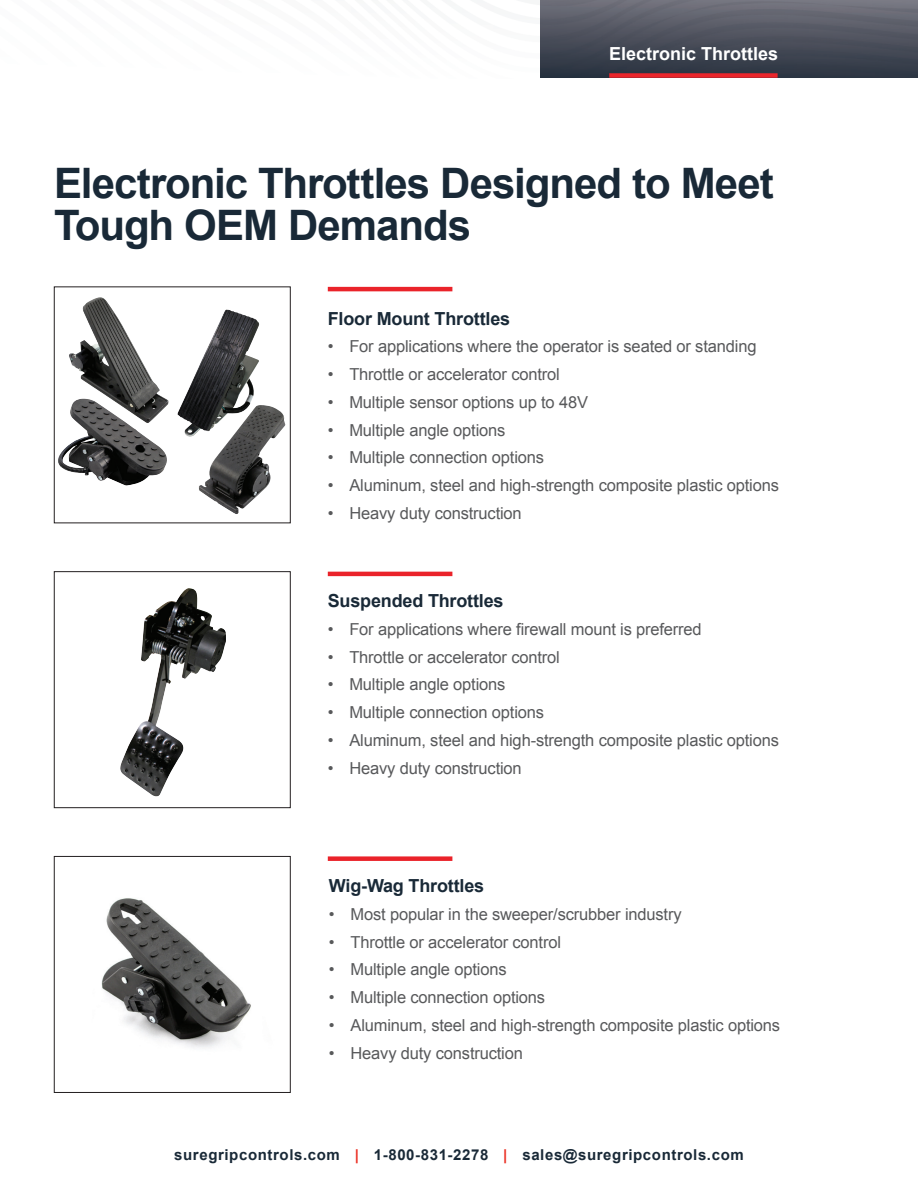
<style>
.page{position:relative;width:918px;height:1188px;background:#fff}
.page>*{position:absolute;margin:0;border:0;box-sizing:border-box;transform-origin:0 0}
.t1{font:700 42px/42px "Arial";letter-spacing:-.025em;color:#192937}
.t2{font:700 18px "Arial";letter-spacing:-.01em;color:#192937}
.t3{font:700 18px "Arial";color:#fff}
.t4{font:16.5px "Arial";letter-spacing:-.01em;color:#58595b}
.t5{font:700 15px "Arial";letter-spacing:.04em;color:#192937}
.s1{color:#eb3125}
</style>
<div class="page">
<img style="left:69px;top:297px;width:191px;height:141px">
<div style="left:54px;top:286px;width:237px;height:237px;border:1px solid #231f20"></div>
<div style="left:54px;top:571px;width:237px;height:237px;border:1px solid #231f20"></div>
<img style="left:101px;top:898px;width:150px;height:150px">
<div style="left:54px;top:856px;width:237px;height:237px;border:1px solid #231f20"></div>
<hr style="left:328px;top:287px;width:124px;height:4px;background:#ea232a">
<hr style="left:328px;top:572px;width:124px;height:4px;background:#ea232a">
<div style="left:328px;top:856px;width:124px;height:5px;background:#ea232a"></div>
<img style="left:540px;top:0;width:378px;height:78px">
<div style="left:609px;top:73px;width:169px;height:5px;background:#ea252b"></div>
<img style="left:120px;top:588px;width:106px;height:208px">
<p class="t3" style="left:609px;top:42px;width:171px">Electronic Throttles</p>
<h1 class="t1" style="left:54px;top:164px;width:721px">Electronic Throttles Designed to Meet<br>Tough OEM Demands</h1>
<p class="t2" style="left:328px;top:307px;width:184px">Floor Mount Throttles</p>
<p class="t4" style="left:328px;top:336px;width:430px">• For applications where the operator is seated or standing</p>
<p class="t4" style="left:328px;top:364px;width:234px">• Throttle or accelerator control</p>
<p class="t4" style="left:328px;top:391px;width:262px">• Multiple sensor options up to 48V</p>
<p class="t4" style="left:328px;top:419px;width:179px">• Multiple angle options</p>
<p class="t4" style="left:328px;top:447px;width:218px">• Multiple connection options</p>
<p class="t4" style="left:328px;top:475px;width:453px">• Aluminum, steel and high-strength composite plastic options</p>
<p class="t4" style="left:328px;top:502px;width:196px">• Heavy duty construction</p>
<p class="t2" style="left:328px;top:589px;width:177px">Suspended Throttles</p>
<p class="t4" style="left:328px;top:618px;width:376px">• For applications where firewall mount is preferred</p>
<p class="t4" style="left:328px;top:646px;width:234px">• Throttle or accelerator control</p>
<p class="t4" style="left:328px;top:674px;width:179px">• Multiple angle options</p>
<p class="t4" style="left:328px;top:702px;width:218px">• Multiple connection options</p>
<p class="t4" style="left:328px;top:729px;width:453px">• Aluminum, steel and high-strength composite plastic options</p>
<p class="t4" style="left:328px;top:757px;width:196px">• Heavy duty construction</p>
<p class="t2" style="left:329px;top:874px;width:157px">Wig-Wag Throttles</p>
<p class="t4" style="left:329px;top:903px;width:354px">• Most popular in the sweeper/scrubber industry</p>
<p class="t4" style="left:329px;top:931px;width:234px">• Throttle or accelerator control</p>
<p class="t4" style="left:329px;top:959px;width:179px">• Multiple angle options</p>
<p class="t4" style="left:329px;top:986px;width:218px">• Multiple connection options</p>
<p class="t4" style="left:329px;top:1014px;width:453px">• Aluminum, steel and high-strength composite plastic options</p>
<p class="t4" style="left:329px;top:1042px;width:196px">• Heavy duty construction</p>
<p class="t5" style="left:174px;top:1144px;width:571px">suregripcontrols.com <span class="s1">|</span> 1-800-831-2278 <span class="s1">|</span> sales@suregripcontrols.com</p>
</div>
